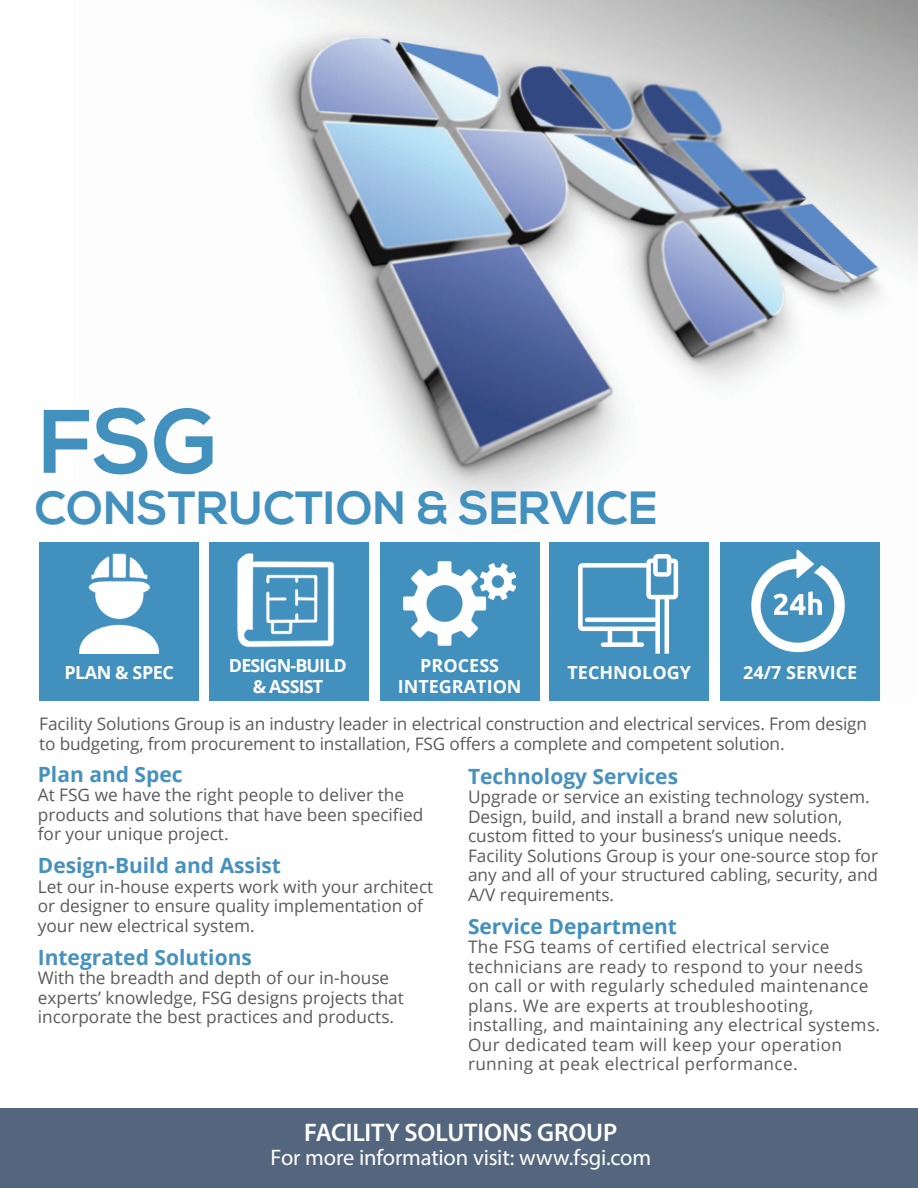
<style>
.page{position:relative;width:918px;height:1188px;background:#fff}
.page>*{position:absolute;margin:0;border:0;box-sizing:border-box;transform-origin:0 0}
.t1{font:700 90px "Nexa";color:#4290bd}
.t2{font:700 46.5px "Nexa";color:#4290bd}
.t3{font:600 25.5px "Myriad Pro";letter-spacing:-.005em;color:#fff}
.t4{font:22.5px "Myriad Pro";letter-spacing:-.01em;color:#fff}
.t5{font:700 21px "Open Sans";color:#4691bd}
.t6{font:700 21px "Open Sans";color:#4290bd}
.t7{font:700 18px "Open Sans";color:#fff}
.t8{font:700 18px "Open Sans";letter-spacing:-.05em;color:#fff}
.t9{font:700 18px "Open Sans";letter-spacing:-.025em;color:#fff}
.t10{font:17.25px/19.5px "Open Sans";color:#595a59}
.t11{font:17.25px/19.5px "Open Sans";letter-spacing:.02em;color:#595a59}
</style>
<div class="page">
<img style="left:73px;top:0;width:845px;height:701px">
<div style="left:39px;top:543px;width:160px;height:158px;background:#4290bd"></div>
<div style="left:210px;top:543px;width:159px;height:158px;background:#4290bd"></div>
<div style="left:380px;top:543px;width:160px;height:158px;background:#4290bd"></div>
<div style="left:549px;top:543px;width:160px;height:158px;background:#4290bd"></div>
<div style="left:720px;top:543px;width:160px;height:158px;background:#4290bd"></div>
<img style="left:79px;top:553px;width:81px;height:100px">
<img style="left:404px;top:561px;width:112px;height:85px">
<img style="left:578px;top:554px;width:101px;height:100px">
<img style="left:237px;top:553px;width:98px;height:95px">
<img style="left:751px;top:549px;width:94px;height:104px">
<div style="left:0;top:1108px;width:918px;height:80px;background:#54667e"></div>
<p class="t1" style="left:39px;top:390px;width:180px">FSG</p>
<p class="t2" style="left:35px;top:481px;width:625px">CONSTRUCTION &amp; SERVICE</p>
<p class="t9" style="left:64px;top:660px;width:111px">PLAN &amp; SPEC</p>
<p class="t8" style="left:229px;top:653px;width:119px">DESIGN-BUILD</p>
<p class="t7" style="left:253px;top:674px;width:72px">&amp; ASSIST</p>
<p class="t7" style="left:420px;top:653px;width:80px">PROCESS</p>
<p class="t7" style="left:398px;top:674px;width:125px">INTEGRATION</p>
<p class="t7" style="left:568px;top:660px;width:125px">TECHNOLOGY</p>
<p class="t7" style="left:743px;top:660px;width:116px">24/7 SERVICE</p>
<p class="t10" style="left:39px;top:714px;width:829px">Facility Solutions Group is an industry leader in electrical construction and electrical services. From design to budgeting, from procurement to installation, FSG offers a complete and competent solution.</p>
<p class="t5" style="left:38px;top:759px;width:146px">Plan and Spec</p>
<p class="t10" style="left:38px;top:785px;width:387px">At FSG we have the right people to deliver the products and solutions that have been specified for your unique project.</p>
<p class="t5" style="left:38px;top:851px;width:245px">Design-Build and Assist</p>
<p class="t10" style="left:38px;top:876px;width:397px">Let our in-house experts work with your architect or designer to ensure quality implementation of your new electrical system.</p>
<p class="t5" style="left:38px;top:942px;width:216px">Integrated Solutions</p>
<p class="t10" style="left:38px;top:968px;width:368px">With the breadth and depth of our in-house experts’ knowledge, FSG designs projects that incorporate the best practices and products.</p>
<p class="t5" style="left:468px;top:761px;width:212px">Technology Services</p>
<p class="t10" style="left:468px;top:787px;width:412px">Upgrade or service an existing technology system.<br>Design, build, and install a brand new solution, custom fitted to your business’s unique needs.<br>Facility Solutions Group is your one-source stop for any and all of your structured cabling, security, and A/V requirements.</p>
<p class="t6" style="left:468px;top:911px;width:211px">Service Department</p>
<p class="t11" style="left:468px;top:937px;width:414px">The FSG teams of certified electrical service technicians are ready to respond to your needs on call or with regularly scheduled maintenance plans. We are experts at troubleshooting, installing, and maintaining any electrical systems.<br>Our dedicated team will keep your operation running at peak electrical performance.</p>
<p class="t3" style="left:304px;top:1117px;width:315px">FACILITY SOLUTIONS GROUP</p>
<p class="t4" style="left:270px;top:1143px;width:382px">For more information visit: www.fsgi.com</p>
</div>
